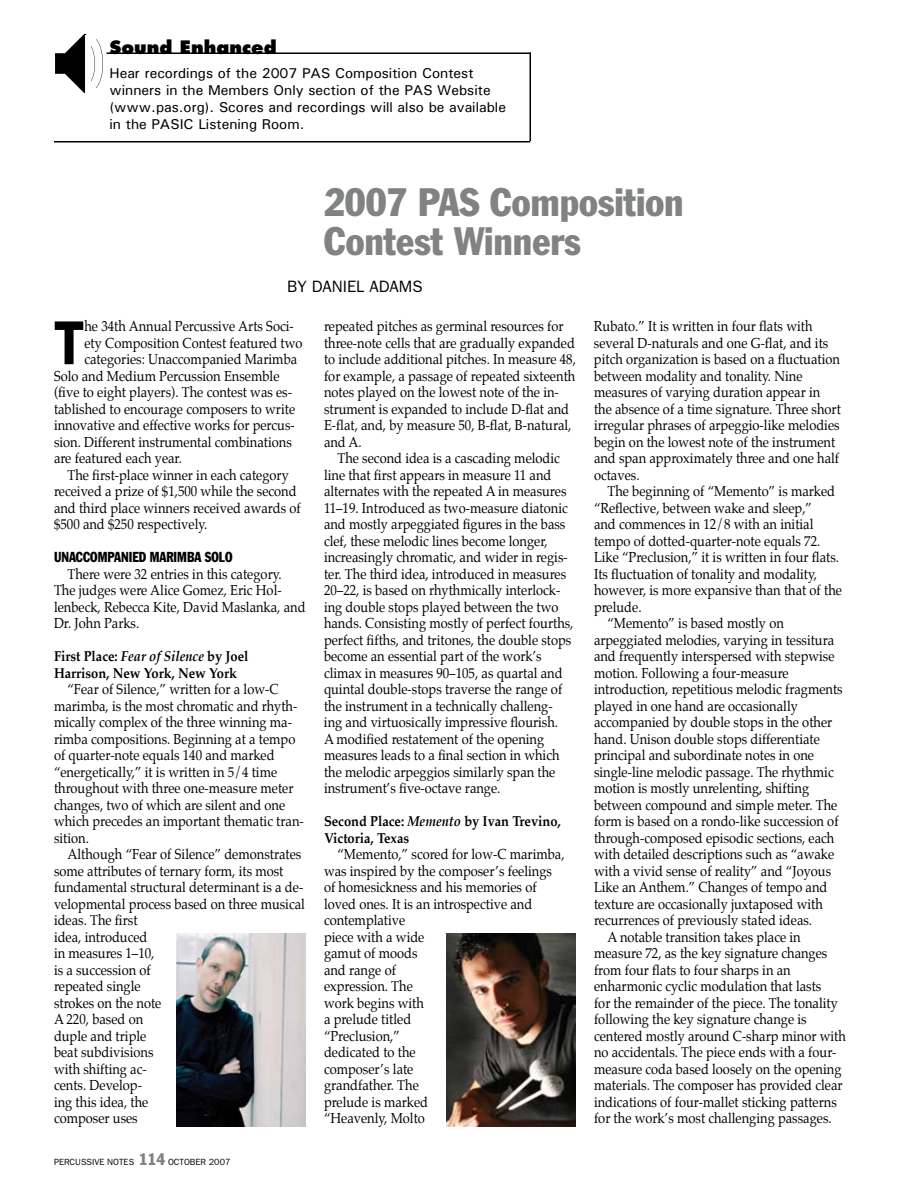
<style>
.page{position:relative;width:918px;height:1188px;background:#fff}
.page>*{position:absolute;margin:0;border:0;box-sizing:border-box;transform-origin:0 0}
.t1{font:600 62.4px "Franklin Gothic";color:#000;scale:.91 1}
.t2{font:condensed 39px/39px "Franklin Gothic";color:#808284}
.t3{font:800 18px "Futura";color:#000}
.t4{font:16.5px "Franklin Gothic";color:#000}
.t5{font:14.25px/16.5px "Palatino";color:#000;scale:.9 1}
.t6{font:500 14.25px/17.1px "Univers";color:#000}
.t7{font:700 14.25px/16.5px "Palatino";color:#000;scale:.9 1}
.t8{font:condensed 14.25px "Franklin Gothic";color:#000;scale:.9 1}
.t9{font:9px "Franklin Gothic";color:#000}
.s1{font-style:italic}
.s2{font-stretch:condensed;font-size:16.5px;color:#808284}
</style>
<div class="page">
<svg style="left:56px;top:34px;width:47px;height:59px"></svg>
<hr style="left:106px;top:52px;width:425px;height:2px;background:#000">
<hr style="left:54px;top:141px;width:476px;height:1px;background:#000">
<hr style="left:530px;top:52px;width:1px;height:89px;background:#000">
<img style="left:176px;top:933px;width:130px;height:194px">
<img style="left:446px;top:933px;width:130px;height:194px">
<p class="t3" style="left:110px;top:36px;width:169px">Sound Enhanced</p>
<p class="t6" style="left:109px;top:64px;width:398px">Hear recordings of the 2007 PAS Composition Contest winners in the Members Only section of the PAS Website (www.pas.org). Scores and recordings will also be available in the PASIC Listening Room.</p>
<h2 class="t2" style="left:324px;top:182px;width:361px">2007 PAS Composition<br>Contest Winners</h2>
<p class="t4" style="left:287px;top:277px;width:137px">BY DANIEL ADAMS</p>
<p class="t5" style="left:324px;top:319px;width:281px">repeated pitches as germinal resources for three-note cells that are gradually expanded to include additional pitches. In measure 48, for example, a passage of repeated sixteenth notes played on the lowest note of the in&shy;strument is expanded to include D-flat and E-flat, and, by measure 50, B-flat, B-natural, and A.</p>
<p class="t5" style="left:324px;top:451px;width:279px;text-indent:14px">The second idea is a cascading melodic line that first appears in measure 11 and alternates with the repeated A in measures 11–19. Introduced as two-measure diatonic and mostly arpeggiated figures in the bass clef, these melodic lines become longer, increasingly chromatic, and wider in regis&shy;ter. The third idea, introduced in measures 20–22, is based on rhythmically interlock&shy;ing double stops played between the two hands. Consisting mostly of perfect fourths, perfect fifths, and tritones, the double stops become an essential part of the work’s climax in measures 90–105, as quartal and quintal double-stops traverse the range of the instrument in a technically challeng&shy;ing and virtuosically impressive flourish.<br>A modified restatement of the opening measures leads to a final section in which the melodic arpeggios similarly span the instrument’s five-octave range.</p>
<p class="t7" style="left:324px;top:814px;width:265px">Second Place: <span class="s1">Memento</span> by Ivan Trevino,<br>Victoria, Texas</p>
<p class="t5" style="left:324px;top:847px;width:269px;text-indent:14px">“Memento,” scored for low-C marimba, was inspired by the composer’s feelings of homesickness and his memories of loved ones. It is an introspective and contemplative<br>piece with a wide<br>gamut of moods<br>and range of<br>expression. The<br>work begins with<br>a prelude titled<br>“Preclusion,”<br>dedicated to the<br>composer’s late<br>grandfather. The<br>prelude is marked<br>“Heavenly, Molto</p>
<p class="t5" style="left:594px;top:319px;width:276px">Rubato.” It is written in four flats with several D-naturals and one G-flat, and its pitch organization is based on a fluctuation between modality and tonality. Nine measures of varying duration appear in the absence of a time signature. Three short irregular phrases of arpeggio-like melodies begin on the lowest note of the instrument and span approximately three and one half octaves.</p>
<p class="t5" style="left:608px;top:484px;width:254px">The beginning of “Memento” is marked</p>
<p class="t5" style="left:594px;top:501px;width:244px">“Reflective, between wake and sleep,”</p>
<p class="t5" style="left:594px;top:517px;width:245px">and commences in 12/8 with an initial</p>
<p class="t5" style="left:594px;top:534px;width:253px">tempo of dotted-quarter-note equals 72.</p>
<p class="t5" style="left:594px;top:550px;width:274px">Like “Preclusion,” it is written in four flats.</p>
<p class="t5" style="left:594px;top:567px;width:249px">Its fluctuation of tonality and modality,</p>
<p class="t5" style="left:594px;top:583px;width:277px">however, is more expansive than that of the</p>
<p class="t5" style="left:594px;top:600px;width:54px">prelude.</p>
<p class="t5" style="left:608px;top:616px;width:197px">“Memento” is based mostly on</p>
<p class="t5" style="left:594px;top:633px;width:269px">arpeggiated melodies, varying in tessitura</p>
<p class="t5" style="left:594px;top:649px;width:269px">and frequently interspersed with stepwise</p>
<p class="t5" style="left:594px;top:666px;width:218px">motion. Following a four-measure</p>
<p class="t5" style="left:594px;top:682px;width:278px">introduction, repetitious melodic fragments</p>
<p class="t5" style="left:594px;top:699px;width:228px">played in one hand are occasionally</p>
<p class="t5" style="left:594px;top:715px;width:266px">accompanied by double stops in the other</p>
<p class="t5" style="left:594px;top:732px;width:253px">hand. Unison double stops differentiate</p>
<p class="t5" style="left:594px;top:748px;width:246px">principal and subordinate notes in one</p>
<p class="t5" style="left:594px;top:765px;width:268px">single-line melodic passage. The rhythmic</p>
<p class="t5" style="left:594px;top:781px;width:241px">motion is mostly unrelenting, shifting</p>
<p class="t5" style="left:594px;top:798px;width:272px">between compound and simple meter. The</p>
<p class="t5" style="left:594px;top:814px;width:273px">form is based on a rondo-like succession of</p>
<p class="t5" style="left:594px;top:831px;width:269px">through-composed episodic sections, each</p>
<p class="t5" style="left:594px;top:847px;width:268px">with detailed descriptions such as “awake</p>
<p class="t5" style="left:594px;top:864px;width:265px">with a vivid sense of reality” and “Joyous</p>
<p class="t5" style="left:594px;top:880px;width:261px">Like an Anthem.” Changes of tempo and</p>
<p class="t5" style="left:594px;top:897px;width:256px">texture are occasionally juxtaposed with</p>
<p class="t5" style="left:594px;top:913px;width:244px">recurrences of previously stated ideas.</p>
<p class="t5" style="left:608px;top:930px;width:216px">A notable transition takes place in</p>
<p class="t5" style="left:594px;top:946px;width:261px">measure 72, as the key signature changes</p>
<p class="t5" style="left:594px;top:963px;width:220px">from four flats to four sharps in an</p>
<p class="t5" style="left:594px;top:979px;width:254px">enharmonic cyclic modulation that lasts</p>
<p class="t5" style="left:594px;top:996px;width:272px">for the remainder of the piece. The tonality</p>
<p class="t5" style="left:594px;top:1012px;width:238px">following the key signature change is</p>
<p class="t5" style="left:594px;top:1029px;width:282px">centered mostly around C-sharp minor with</p>
<p class="t5" style="left:594px;top:1045px;width:271px">no accidentals. The piece ends with a four-</p>
<p class="t5" style="left:594px;top:1062px;width:277px">measure coda based loosely on the opening</p>
<p class="t5" style="left:594px;top:1078px;width:278px">materials. The composer has provided clear</p>
<p class="t5" style="left:594px;top:1095px;width:271px">indications of four-mallet sticking patterns</p>
<p class="t5" style="left:594px;top:1111px;width:266px">for the work’s most challenging passages.</p>
<h1 class="t1" style="left:54px;top:306px;width:35px">T</h1>
<p class="t5" style="left:84px;top:319px;width:234px">he 34th Annual Percussive Arts Soci-</p>
<p class="t5" style="left:84px;top:336px;width:244px">ety Composition Contest featured two</p>
<p class="t5" style="left:84px;top:352px;width:238px">categories: Unaccompanied Marimba</p>
<p class="t5" style="left:54px;top:369px;width:252px">Solo and Medium Percussion Ensemble</p>
<p class="t5" style="left:54px;top:385px;width:266px">(five to eight players). The contest was es-</p>
<p class="t5" style="left:54px;top:402px;width:269px">tablished to encourage composers to write</p>
<p class="t5" style="left:54px;top:418px;width:269px">innovative and effective works for percus-</p>
<p class="t5" style="left:54px;top:435px;width:266px">sion. Different instrumental combinations</p>
<p class="t5" style="left:54px;top:451px;width:144px">are featured each year.</p>
<p class="t5" style="left:68px;top:468px;width:247px">The first-place winner in each category</p>
<p class="t5" style="left:54px;top:484px;width:271px">received a prize of $1,500 while the second</p>
<p class="t5" style="left:54px;top:501px;width:276px">and third place winners received awards of</p>
<p class="t5" style="left:54px;top:517px;width:172px">$500 and $250 respectively.</p>
<p class="t8" style="left:54px;top:548px;width:200px">UNACCOMPANIED MARIMBA SOLO</p>
<p class="t5" style="left:54px;top:567px;width:281px;text-indent:14px">There were 32 entries in this category.<br>The judges were Alice Gomez, Eric Hol&shy;lenbeck, Rebecca Kite, David Maslanka, and Dr. John Parks.</p>
<p class="t7" style="left:54px;top:649px;width:218px">First Place: <span class="s1">Fear of Silence</span> by Joel<br>Harrison, New York, New York</p>
<p class="t5" style="left:54px;top:682px;width:279px;text-indent:14px">“Fear of Silence,” written for a low-C marimba, is the most chromatic and rhyth&shy;mically complex of the three winning ma&shy;rimba compositions. Beginning at a tempo of quarter-note equals 140 and marked “energetically,” it is written in 5/4 time throughout with three one-measure meter changes, two of which are silent and one which precedes an important thematic tran&shy;sition.</p>
<p class="t5" style="left:54px;top:847px;width:280px;text-indent:14px">Although “Fear of Silence” demonstrates some attributes of ternary form, its most fundamental structural determinant is a de&shy;velopmental process based on three musical ideas. The first<br>idea, introduced<br>in measures 1–10,<br>is a succession of<br>repeated single<br>strokes on the note<br>A 220, based on<br>duple and triple<br>beat subdivisions<br>with shifting ac-<br>cents. Develop-<br>ing this idea, the<br>composer uses</p>
<p class="t9" style="left:54px;top:1156px;width:121px">PERCUSSIVE NOTES <span class="s2">114</span> OCTO</p>
<p class="t9" style="left:190px;top:1156px;width:42px">BER 2007</p>
</div>
